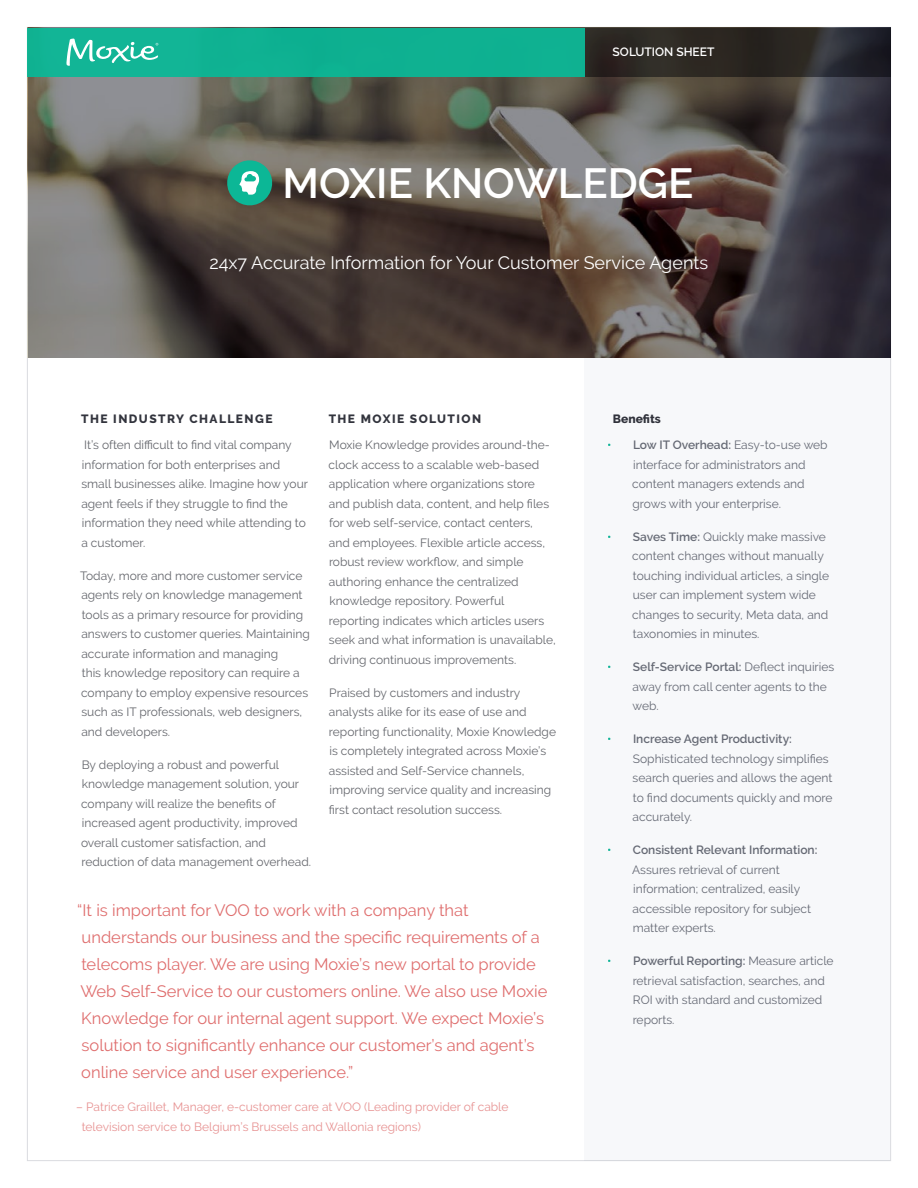
<style>
.page{position:relative;width:918px;height:1188px;background:#fff}
.page>*{position:absolute;margin:0;border:0;box-sizing:border-box;transform-origin:0 0}
.t1{font:600 42px "Raleway";color:#fff}
.t2{font:18px "Raleway";color:#fff}
.t3{font:16.5px/27px "Raleway";color:#df6e6e}
.t4{font:12px/19.5px "Raleway";color:#65676d}
.t5{font:12px/19.5px "Raleway";color:#696c77}
.t6{font:12px/19.5px "Raleway";color:#e79292}
.t7{font:800 12px "Raleway";letter-spacing:.12em;color:#32343d}
.t8{font:600 12px "Raleway";color:#fff}
.s1{font-weight:600;color:#09b897}
.s2{font-weight:600}
</style>
<div class="page">
<div style="left:584px;top:358px;width:306px;height:802px;background:#f7f8fa"></div>
<svg style="left:28px;top:77px;width:862px;height:281px;background:#574f4b"></svg>
<div style="left:28px;top:28px;width:557px;height:49px;background:#0fb191"></div>
<svg style="left:585px;top:28px;width:305px;height:49px;background:#2a2725"></svg>
<svg style="left:66px;top:39px;width:92px;height:27px"></svg>
<svg style="left:227px;top:160px;width:45px;height:45px;background:#42ae96"></svg>
<p class="t8" style="left:613px;top:45px;width:103px">SOLUTION SHEET</p>
<h1 class="t1" style="left:283px;top:159px;width:412px">MOXIE KNOWLEDGE</h1>
<h2 class="t2" style="left:209px;top:252px;width:500px">24x7 Accurate Information for Your Customer Service Agents</h2>
<p class="t7" style="left:81px;top:412px;width:193px">THE INDUSTRY CHALLENGE</p>
<p class="t4" style="left:81px;top:435px;width:228px">It’s often difficult to find vital company information for both enterprises and small businesses alike. Imagine how your agent feels if they struggle to find the information they need while attending to a customer.</p>
<p class="t4" style="left:80px;top:566px;width:231px">Today, more and more customer service agents rely on knowledge management tools as a primary resource for providing answers to customer queries. Maintaining accurate information and managing<br>this knowledge repository can require a company to employ expensive resources such as IT professionals, web designers, and developers.</p>
<p class="t4" style="left:81px;top:755px;width:232px">By deploying a robust and powerful knowledge management solution, your company will realize the benefits of increased agent productivity, improved overall customer satisfaction, and reduction of data management overhead.</p>
<p class="t7" style="left:329px;top:412px;width:154px">THE MOXIE SOLUTION</p>
<p class="t4" style="left:329px;top:435px;width:229px">Moxie Knowledge provides around-the&shy;clock access to a scalable web-based application where organizations store and publish data, content, and help files for web self-service, contact centers, and employees. Flexible article access, robust review workflow, and simple authoring enhance the centralized knowledge repository. Powerful reporting indicates which articles users seek and what information is unavailable, driving continuous improvements.</p>
<p class="t4" style="left:329px;top:683px;width:229px">Praised by customers and industry analysts alike for its ease of use and reporting functionality, Moxie Knowledge is completely integrated across Moxie’s assisted and Self-Service channels, improving service quality and increasing first contact resolution success.</p>
<p class="t3" style="left:77px;top:897px;width:472px">“It is important for VOO to work with a company that understands our business and the specific requirements of a telecoms player. We are using Moxie’s new portal to provide Web Self-Service to our customers online. We also use Moxie Knowledge for our internal agent support. We expect Moxie’s solution to significantly enhance our customer’s and agent’s online service and user experience.”</p>
<p class="t6" style="left:82px;top:1097px;width:428px;text-indent:-5px">– Patrice Graillet, Manager, e-customer care at VOO (Leading provider of cable television service to Belgium’s Brussels and Wallonia regions)</p>
<p class="t7" style="left:613px;top:412px;width:49px">Benefits</p>
<p class="t5" style="left:632px;top:435px;width:197px;text-indent:-24px"><span class="s1">•</span> <span class="s2">Low IT Overhead:</span> Easy-to-use web interface for administrators and content managers extends and grows with your enterprise.</p>
<p class="t5" style="left:632px;top:527px;width:198px;text-indent:-24px"><span class="s1">•</span> <span class="s2">Saves Time:</span> Quickly make massive content changes without manually touching individual articles, a single user can implement system wide changes to security, Meta data, and taxonomies in minutes.</p>
<p class="t5" style="left:633px;top:657px;width:203px;text-indent:-25px"><span class="s1">•</span> <span class="s2">Self-Service Portal:</span> Deflect inquiries away from call center agents to the web.</p>
<p class="t5" style="left:633px;top:729px;width:201px;text-indent:-25px"><span class="s1">•</span> <span class="s2">Increase Agent Productivity:<br></span>Sophisticated technology simplifies search queries and allows the agent to find documents quickly and more accurately.</p>
<p class="t5" style="left:632px;top:840px;width:187px;text-indent:-24px"><span class="s1">•</span> <span class="s2">Consistent Relevant Information:<br></span>Assures retrieval of current information; centralized, easily accessible repository for subject matter experts.</p>
<p class="t5" style="left:633px;top:951px;width:202px;text-indent:-25px"><span class="s1">•</span> <span class="s2">Powerful Reporting:</span> Measure article retrieval satisfaction, searches, and<br>ROI with standard and customized reports.</p>
</div>
